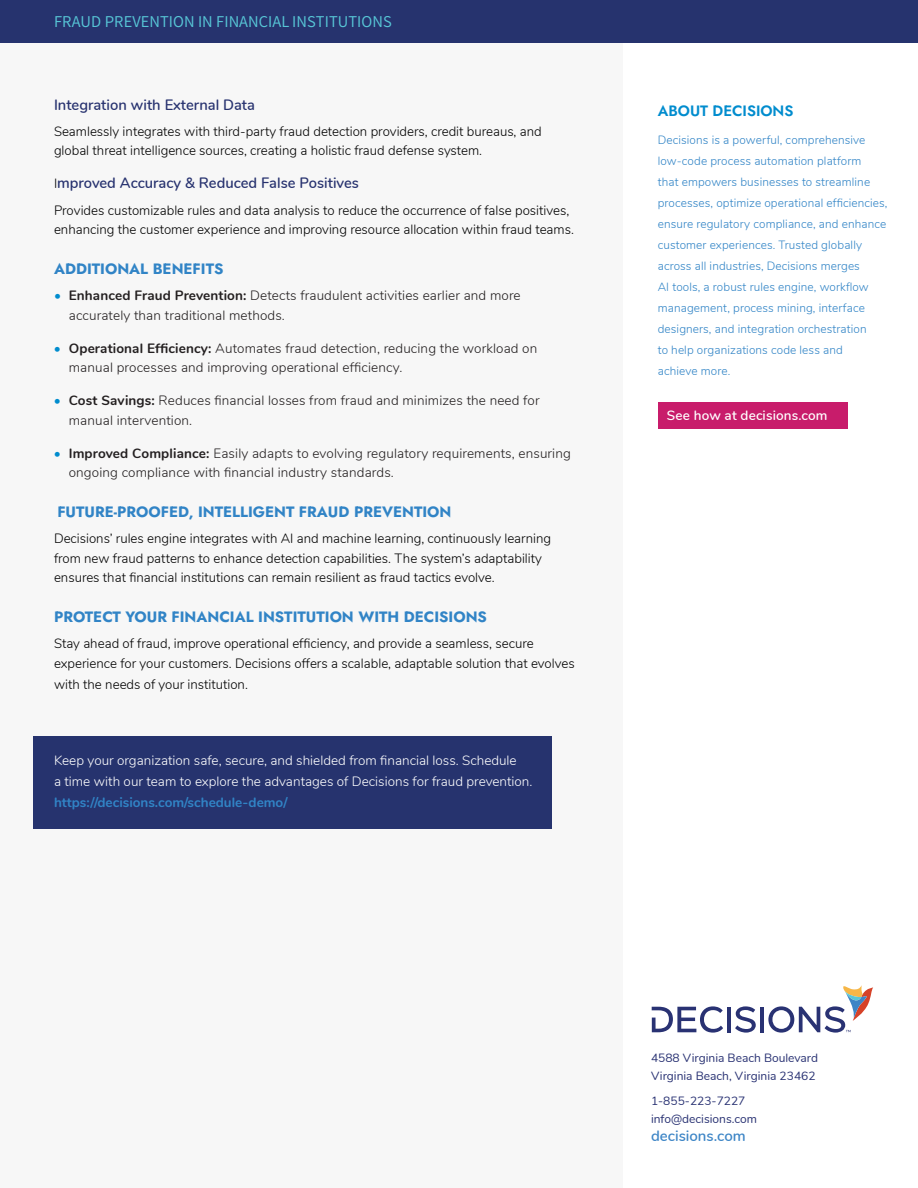
<style>
.page{position:relative;width:918px;height:1188px;background:#fff}
.page>*{position:absolute;margin:0;border:0;box-sizing:border-box;transform-origin:0 0}
.t1{font:16.5px "Varta";letter-spacing:.005em;color:#57c6d6}
.t2{font:700 15px "Jost";color:#3184c6}
.t3{font:600 15px "Nunito";color:#27326f}
.t4{font:600 15px "Jost";color:#008cce}
.t5{font:600 15px "Nunito";color:#3d85c6}
.t6{font:300 13.5px/19.5px "Nunito";color:#000}
.t7{font:300 13.5px/19.5px "Nunito";letter-spacing:.01em;color:#231f20}
.t8{font:300 13.5px/21px "Nunito";color:#fff}
.t9{font:700 13.5px "Nunito";color:#3184c6}
.t10{font:600 13.5px "Nunito";letter-spacing:.01em;color:#fff}
.t11{font:300 12px/21px "Nunito";letter-spacing:.01em;color:#3184c6}
.t12{font:12px/18px "Nunito";color:#293273}
.s1{font-weight:300;font-size:13.5px;color:#000}
.s2{font-weight:700;color:#008cce}
.s3{font-weight:700}
</style>
<div class="page">
<div style="left:0;top:2px;width:622px;height:1186px;background:#f7f7f7"></div>
<hr style="left:760px;top:1007px;width:4px;height:25px;background:#293273">
<svg style="left:652px;top:1006px;width:71px;height:27px"></svg>
<hr style="left:727px;top:1007px;width:4px;height:25px;background:#293273">
<svg style="left:735px;top:1006px;width:21px;height:27px"></svg>
<svg style="left:768px;top:985px;width:105px;height:48px"></svg>
<div style="left:0;top:0;width:918px;height:42px;background:#26336e"></div>
<div style="left:33px;top:737px;width:519px;height:92px;background:#26336e"></div>
<div style="left:658px;top:402px;width:189px;height:26px;background:#c81c6b"></div>
<p class="t1" style="left:54px;top:11px;width:339px">FRAUD PREVENTION IN FINANCIAL INSTITUTIONS</p>
<p class="t3" style="left:54px;top:93px;width:202px">Integration with External Data</p>
<p class="t6" style="left:54px;top:121px;width:489px">Seamlessly integrates with third-party fraud detection providers, credit bureaus, and global threat intelligence sources, creating a holistic fraud defense system.</p>
<p class="t3" style="left:54px;top:172px;width:307px"><span class="s1">I</span>mproved Accuracy &amp; Reduced False Positives</p>
<p class="t6" style="left:54px;top:199px;width:521px">Provides customizable rules and data analysis to reduce the occurrence of false positives, enhancing the customer experience and improving resource allocation within fraud teams.</p>
<p class="t2" style="left:54px;top:258px;width:171px">ADDITIONAL BENEFITS</p>
<p class="t7" style="left:69px;top:285px;width:453px;text-indent:-15px"><span class="s2">•</span> <span class="s3">Enhanced Fraud Prevention:</span> Detects fraudulent activities earlier and more accurately than traditional methods.</p>
<p class="t7" style="left:69px;top:337px;width:470px;text-indent:-15px"><span class="s2">•</span> <span class="s3">Operational Efficiency:</span> Automates fraud detection, reducing the workload on manual processes and improving operational efficiency.</p>
<p class="t7" style="left:69px;top:390px;width:472px;text-indent:-15px"><span class="s2">•</span> <span class="s3">Cost Savings:</span> Reduces financial losses from fraud and minimizes the need for manual intervention.</p>
<p class="t7" style="left:69px;top:442px;width:504px;text-indent:-15px"><span class="s2">•</span> <span class="s3">Improved Compliance:</span> Easily adapts to evolving regulatory requirements, ensuring ongoing compliance with financial industry standards.</p>
<p class="t2" style="left:57px;top:501px;width:396px">FUTURE-PROOFED, INTELLIGENT FRAUD PREVENTION</p>
<p class="t6" style="left:54px;top:528px;width:499px">Decisions’ rules engine integrates with AI and machine learning, continuously learning from new fraud patterns to enhance detection capabilities. The system’s adaptability ensures that financial institutions can remain resilient as fraud tactics evolve.</p>
<p class="t2" style="left:54px;top:606px;width:435px">PROTECT YOUR FINANCIAL INSTITUTION WITH DECISIONS</p>
<p class="t6" style="left:54px;top:633px;width:522px">Stay ahead of fraud, improve operational efficiency, and provide a seamless, secure experience for your customers. Decisions offers a scalable, adaptable solution that evolves</p>
<p class="t6" style="left:54px;top:673px;width:195px">with the needs of your institution.</p>
<p class="t8" style="left:54px;top:749px;width:480px">Keep your organization safe, secure, and shielded from financial loss. Schedule<br>a time with our team to explore the advantages of Decisions for fraud prevention.</p>
<p class="t9" style="left:54px;top:793px;width:235px">https://decisions.com/schedule-demo/</p>
<p class="t4" style="left:658px;top:101px;width:137px">ABOUT DECISIONS</p>
<p class="t11" style="left:658px;top:129px;width:231px">Decisions is a powerful, comprehensive low-code process automation platform<br>that empowers businesses to streamline processes, optimize operational efficiencies, ensure regulatory compliance, and enhance customer experiences. Trusted globally across all industries, Decisions merges<br>AI tools, a robust rules engine, workflow management, process mining, interface designers, and integration orchestration<br>to help organizations code less and<br>achieve more.</p>
<p class="t10" style="left:667px;top:405px;width:162px">See how at decisions.com</p>
<p class="t12" style="left:651px;top:1048px;width:169px">4588 Virginia Beach Boulevard<br>Virginia Beach, Virginia 23462</p>
<p class="t12" style="left:651px;top:1091px;width:107px">1-855-223-7227 info@decisions.com</p>
<p class="t5" style="left:651px;top:1125px;width:96px">decisions.com</p>
</div>
